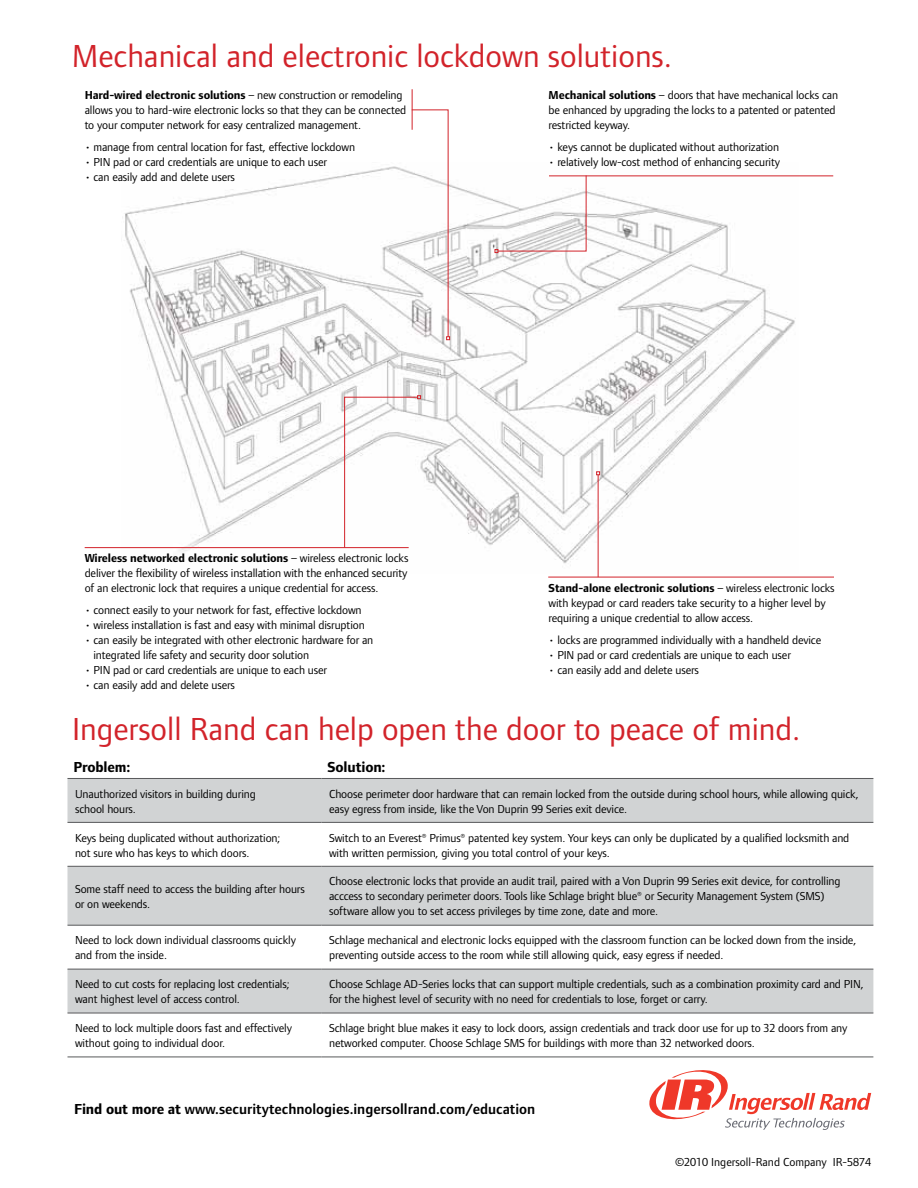
<style>
.page{position:relative;width:918px;height:1188px;background:#fff}
.page>*{position:absolute;margin:0;border:0;box-sizing:border-box;transform-origin:0 0}
.t1{font:33px "Foundry Form Sans";color:#d2232a}
.t2{font:600 15px "Foundry Form Sans";color:#000}
.t3{font:700 15px "Foundry Form Sans";letter-spacing:-.01em;color:#000}
.t4{font:12px/15px "Foundry Form Sans";letter-spacing:-.01em;color:#000}
.s1{font-weight:700}
</style>
<div class="page">
<svg style="left:649px;top:1070px;width:222px;height:60px"></svg>
<img style="left:122px;top:166px;width:676px;height:408px">
<svg style="left:68px;top:779px;width:805px;height:234px;fill:#d1d3d4"></svg>
<hr style="left:68px;top:778px;width:254px;height:1px;background:#58595b">
<hr style="left:322px;top:778px;width:551px;height:1px;background:#58595b">
<hr style="left:68px;top:822px;width:254px;height:1px;background:#58595b">
<hr style="left:322px;top:822px;width:551px;height:1px;background:#58595b">
<hr style="left:68px;top:866px;width:254px;height:1px;background:#58595b">
<hr style="left:322px;top:866px;width:551px;height:1px;background:#58595b">
<hr style="left:68px;top:925px;width:254px;height:1px;background:#58595b">
<hr style="left:322px;top:925px;width:551px;height:1px;background:#58595b">
<hr style="left:68px;top:969px;width:254px;height:1px;background:#58595b">
<hr style="left:322px;top:969px;width:551px;height:1px;background:#58595b">
<hr style="left:68px;top:1013px;width:254px;height:1px;background:#58595b">
<hr style="left:322px;top:1013px;width:551px;height:1px;background:#58595b">
<hr style="left:68px;top:1057px;width:254px;height:1px;background:#58595b">
<hr style="left:322px;top:1057px;width:551px;height:1px;background:#58595b">
<svg style="left:344px;top:395px;width:77px;height:153px"></svg>
<hr style="left:85px;top:547px;width:324px;height:1px;background:#d2232a">
<hr style="left:598px;top:475px;width:1px;height:102px;background:#d2232a">
<svg style="left:596px;top:471px;width:4px;height:4px"></svg>
<hr style="left:548px;top:577px;width:286px;height:1px;background:#d2232a">
<hr style="left:549px;top:176px;width:284px;height:1px;background:#d2232a">
<svg style="left:495px;top:175px;width:92px;height:78px"></svg>
<hr style="left:412px;top:89px;width:1px;height:41px;background:#d2232a">
<svg style="left:411px;top:109px;width:39px;height:231px"></svg>
<h1 class="t1" style="left:72px;top:38px;width:602px">Mechanical and electronic lockdown solutions.</h1>
<p class="t4" style="left:85px;top:87px;width:323px"><span class="s1">Hard-wired electronic solutions</span> – new construction or remodeling allows you to hard-wire electronic locks so that they can be connected to your computer network for easy centralized management.</p>
<p class="t4" style="left:85px;top:139px;width:272px">• manage from central location for fast, effective lockdown</p>
<p class="t4" style="left:85px;top:154px;width:244px">• PIN pad or card credentials are unique to each user</p>
<p class="t4" style="left:85px;top:169px;width:152px">• can easily add and delete users</p>
<p class="t4" style="left:549px;top:87px;width:291px"><span class="s1">Mechanical solutions</span> – doors that have mechanical locks can be enhanced by upgrading the locks to a patented or patented restricted keyway.</p>
<p class="t4" style="left:549px;top:139px;width:232px">• keys cannot be duplicated without authorization</p>
<p class="t4" style="left:549px;top:154px;width:233px">• relatively low-cost method of enhancing security</p>
<p class="t4" style="left:85px;top:551px;width:325px;text-align:justify"><span class="s1">Wireless networked electronic solutions</span> – wireless electronic locks deliver the flexibility of wireless installation with the enhanced security of an electronic lock that requires a unique credential for access.</p>
<p class="t4" style="left:85px;top:602px;width:278px">• connect easily to your network for fast, effective lockdown</p>
<p class="t4" style="left:85px;top:617px;width:282px">• wireless installation is fast and easy with minimal disruption</p>
<p class="t4" style="left:93px;top:632px;width:281px;text-indent:-9px">• can easily be integrated with other electronic hardware for an integrated life safety and security door solution</p>
<p class="t4" style="left:85px;top:662px;width:244px">• PIN pad or card credentials are unique to each user</p>
<p class="t4" style="left:85px;top:677px;width:152px">• can easily add and delete users</p>
<p class="t4" style="left:549px;top:580px;width:288px"><span class="s1">Stand-alone electronic solutions</span> – wireless electronic locks with keypad or card readers take security to a higher level by requiring a unique credential to allow access.</p>
<p class="t4" style="left:549px;top:632px;width:274px">• locks are programmed individually with a handheld device</p>
<p class="t4" style="left:549px;top:647px;width:244px">• PIN pad or card credentials are unique to each user</p>
<p class="t4" style="left:549px;top:662px;width:152px">• can easily add and delete users</p>
<h1 class="t1" style="left:72px;top:711px;width:730px">Ingersoll Rand can help open the door to peace of mind.</h1>
<p class="t3" style="left:74px;top:759px;width:58px">Problem:</p>
<p class="t3" style="left:328px;top:759px;width:60px">Solution:</p>
<p class="t4" style="left:75px;top:786px;width:182px">Unauthorized visitors in building during school hours.</p>
<p class="t4" style="left:329px;top:786px;width:531px">Choose perimeter door hardware that can remain locked from the outside during school hours, while allowing quick, easy egress from inside, like the Von Duprin 99 Series exit device.</p>
<p class="t4" style="left:75px;top:830px;width:207px">Keys being duplicated without authorization; not sure who has keys to which doors.</p>
<p class="t4" style="left:329px;top:830px;width:522px">Switch to an Everest® Primus® patented key system. Your keys can only be duplicated by a qualified locksmith and with written permission, giving you total control of your keys.</p>
<p class="t4" style="left:75px;top:881px;width:231px">Some staff need to access the building after hours or on weekends.</p>
<p class="t4" style="left:329px;top:874px;width:513px">Choose electronic locks that provide an audit trail, paired with a Von Duprin 99 Series exit device, for controlling acccess to secondary perimeter doors. Tools like Schlage bright blue® or Security Management System (SMS) software allow you to set access privileges by time zone, date and more.</p>
<p class="t4" style="left:75px;top:933px;width:222px">Need to lock down individual classrooms quickly and from the inside.</p>
<p class="t4" style="left:329px;top:933px;width:529px">Schlage mechanical and electronic locks equipped with the classroom function can be locked down from the inside, preventing outside access to the room while still allowing quick, easy egress if needed.</p>
<p class="t4" style="left:75px;top:977px;width:216px">Need to cut costs for replacing lost credentials; want highest level of access control.</p>
<p class="t4" style="left:329px;top:977px;width:536px">Choose Schlage AD-Series locks that can support multiple credentials, such as a combination proximity card and PIN, for the highest level of security with no need for credentials to lose, forget or carry.</p>
<p class="t4" style="left:75px;top:1021px;width:218px">Need to lock multiple doors fast and effectively without going to individual door.</p>
<p class="t4" style="left:329px;top:1021px;width:520px">Schlage bright blue makes it easy to lock doors, assign credentials and track door use for up to 32 doors from any networked computer. Choose Schlage SMS for buildings with more than 32 networked doors.</p>
<p class="t2" style="left:74px;top:1101px;width:463px"><span class="s1">Find out more at</span> www.securitytechnologies.ingersollrand.com/education</p>
<p class="t4" style="left:675px;top:1154px;width:198px">©2010 Ingersoll-Rand Company IR-5874</p>
</div>
